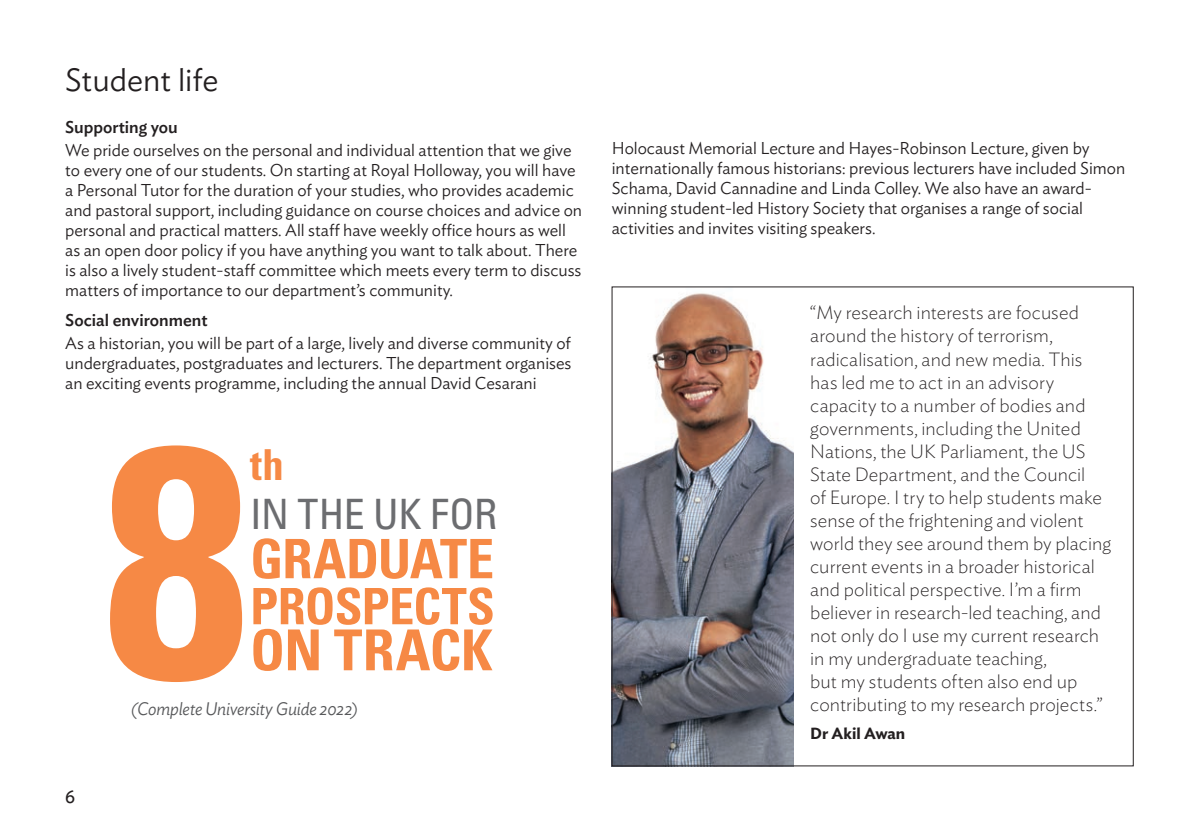
<style>
.page{position:relative;width:1191px;height:840px;background:#fff}
.page>*{position:absolute;margin:0;border:0;box-sizing:border-box;transform-origin:0 0}
.t1{font:700 condensed 330px "Univers LT Std";color:#f68945}
.t2{font:700 condensed 56.4px "Univers LT Std";letter-spacing:-.005em;color:#f68945}
.t3{font:700 condensed 54.4px "Univers LT Std";letter-spacing:-.02em;color:#f68945}
.t4{font:700 condensed 50.2px "Univers LT Std";letter-spacing:-.01em;color:#f68945}
.t5{font:700 condensed 42.6px "Univers LT Std";color:#f68945}
.t6{font:condensed 41.8px "Univers LT Std";letter-spacing:-.01em;color:#6c6d70}
.Page_heading{font:300 32px "Ideal Sans";color:#231f20}
.Student_view{font:200 19px/23px "Ideal Sans";letter-spacing:.005em;color:#231f20}
.BODY_COPY{font:italic 300 18px "Ideal Sans";letter-spacing:-.015em;color:#57585a}
.t7{font:18px "Ideal Sans";color:#231f20}
.Main_text_2018{font:300 17px/20px "Ideal Sans";color:#231f20}
.Subhead{font:500 17px "Ideal Sans";color:#231f20}
.Welcome_name{font:600 16px "Ideal Sans";color:#231f20}
</style>
<div class="page">
<img style="left:614px;top:293px;width:179px;height:470px">
<p class="Page_heading" style="left:65px;top:55px;width:155px">Student life</p>
<p class="Subhead" style="left:65px;top:114px;width:114px">Supporting you</p>
<p class="Main_text_2018" style="left:65px;top:138px;width:518px">We pride ourselves on the personal and individual attention that we give to every one of our students. On starting at Royal Holloway, you will have a Personal Tutor for the duration of your studies, who provides academic and pastoral support, including guidance on course choices and advice on personal and practical matters. All staff have weekly office hours as well as an open door policy if you have anything you want to talk about. There is also a lively student-staff committee which meets every term to discuss matters of importance to our department’s community.</p>
<p class="Subhead" style="left:65px;top:307px;width:144px">Social environment</p>
<p class="Main_text_2018" style="left:65px;top:331px;width:508px;text-align:justify">As a historian, you will be part of a large, lively and diverse community of undergraduates, postgraduates and lecturers. The department organises an exciting events programme, including the annual David Cesarani</p>
<p class="t1" style="left:103px;top:359px;width:147px">8</p>
<p class="t5" style="left:250px;top:438px;width:35px">th</p>
<p class="t6" style="left:250px;top:487px;width:249px">IN THE UK FOR</p>
<p class="t3" style="left:250px;top:525px;width:245px">GRADUATE</p>
<p class="t4" style="left:250px;top:575px;width:246px">PROSPECTS</p>
<p class="t2" style="left:250px;top:615px;width:244px">ON TRACK</p>
<p class="t7" style="left:65px;top:783px;width:12px">6</p>
<p class="BODY_COPY" style="left:131px;top:695px;width:229px">(Complete University Guide 2022)</p>
<p class="Main_text_2018" style="left:612px;top:137px;width:515px">Holocaust Memorial Lecture and Hayes-Robinson Lecture, given by internationally famous historians: previous lecturers have included Simon Schama, David Cannadine and Linda Colley. We also have an award&shy;winning student-led History Society that organises a range of social activities and invites visiting speakers.</p>
<p class="Student_view" style="left:810px;top:299px;width:302px">“My research interests are focused around the history of terrorism, radicalisation, and new media. This has led me to act in an advisory capacity to a number of bodies and governments, including the United Nations, the UK Parliament, the US State Department, and the Council<br>of Europe. I try to help students make sense of the frightening and violent world they see around them by placing current events in a broader historical and political perspective. I’m a fi rm believer in research-led teaching, and not only do I use my current research in my undergraduate teaching,<br>but my students often also end up contributing to my research projects.”</p>
<p class="Welcome_name" style="left:810px;top:720px;width:97px">Dr Akil Awan</p>
</div>
